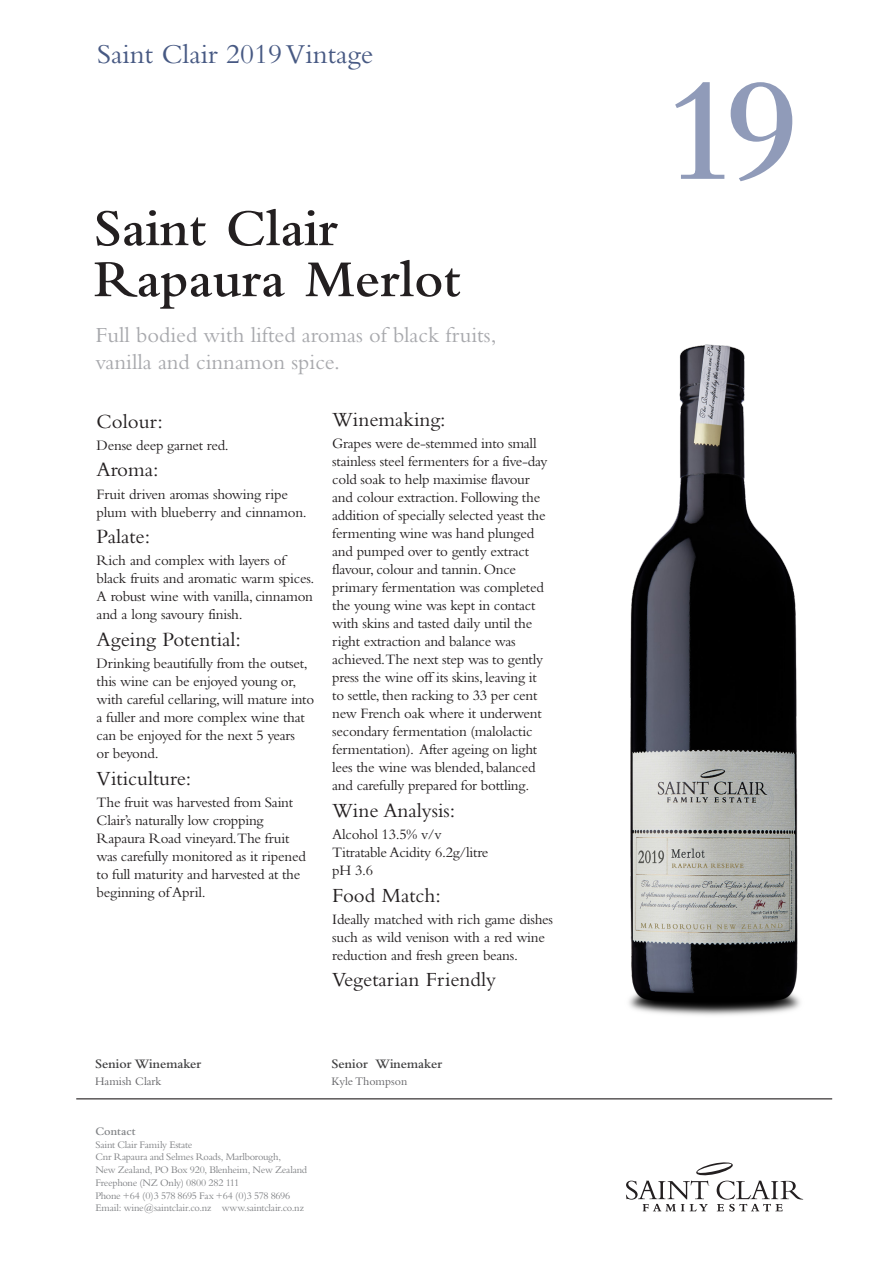
<style>
.page{position:relative;width:893px;height:1263px;background:#fff}
.page>*{position:absolute;margin:0;border:0;box-sizing:border-box;transform-origin:0 0}
.t1{font:600 151.5px "Bembo";color:#909bb9}
.Main_head{font:600 54px "Bembo";color:#231f20}
.t2{font:28.5px "Bembo";color:#475983}
.t3{font:22.5px/27px "Bembo";color:#a8a9ad}
.sub_heads{font:21px "Bembo";color:#231f20}
.sub_heads-2{font:15px/18px "Bembo";letter-spacing:-.015em;color:#231f20}
.t4{font:600 13.5px "Bembo";color:#3e3e3f}
.t5{font:12px "Bembo";color:#636366}
.Body_copy{font:600 12px "Bembo";color:#808285}
.Body_copy-2{font:10.5px/12.8px "Bembo";letter-spacing:-.025em;color:#808285}
</style>
<div class="page">
<hr style="left:76px;top:1098px;width:756px;height:1px;background:#231f20">
<svg style="left:626px;top:1162px;width:177px;height:49px"></svg>
<img style="left:629px;top:344px;width:172px;height:672px">
<p class="t2" style="left:97px;top:38px;width:277px">Saint Clair 2019 Vintage</p>
<p class="Main_head" style="left:94px;top:198px;width:246px">Saint Clair</p>
<p class="Main_head" style="left:94px;top:249px;width:368px">Rapaura Merlot</p>
<p class="t3" style="left:95px;top:321px;width:403px">Full bodied with lifted aromas of black fruits, vanilla and cinnamon spice.</p>
<p class="sub_heads" style="left:97px;top:409px;width:68px">Colour:</p>
<p class="sub_heads-2" style="left:97px;top:436px;width:134px">Dense deep garnet red.</p>
<p class="sub_heads" style="left:97px;top:457px;width:63px">Aroma:</p>
<p class="sub_heads-2" style="left:97px;top:485px;width:212px">Fruit driven aromas showing ripe plum with blueberry and cinnamon.</p>
<p class="sub_heads" style="left:97px;top:524px;width:55px">Palate:</p>
<p class="sub_heads-2" style="left:97px;top:551px;width:219px">Rich and complex with layers of black fruits and aromatic warm spices.<br>A robust wine with vanilla, cinnamon and a long savoury finish.</p>
<p class="sub_heads" style="left:97px;top:627px;width:146px">Ageing Potential:</p>
<p class="sub_heads-2" style="left:97px;top:654px;width:219px">Drinking beautifully from the outset, this wine can be enjoyed young or, with careful cellaring, will mature into a fuller and more complex wine that can be enjoyed for the next 5 years<br>or beyond.</p>
<p class="sub_heads" style="left:97px;top:766px;width:96px">Viticulture:</p>
<p class="sub_heads-2" style="left:97px;top:793px;width:211px">The fruit was harvested from Saint<br>Clair’s naturally low cropping<br>Rapaura Road vineyard.The fruit was carefully monitored as it ripened to full maturity and harvested at the beginning of April.</p>
<p class="sub_heads" style="left:332px;top:407px;width:115px">Winemaking:</p>
<p class="sub_heads-2" style="left:332px;top:434px;width:217px">Grapes were de-stemmed into small stainless steel fermenters for a five-day cold soak to help maximise flavour and colour extraction. Following the addition of specially selected yeast the fermenting wine was hand plunged and pumped over to gently extract flavour, colour and tannin. Once primary fermentation was completed the young wine was kept in contact with skins and tasted daily until the right extraction and balance was achieved.The next step was to gently press the wine off its skins, leaving it to settle, then racking to 33 per cent new French oak where it underwent secondary fermentation (malolactic fermentation). After ageing on light lees the wine was blended, balanced and carefully prepared for bottling.</p>
<p class="sub_heads" style="left:332px;top:798px;width:124px">Wine Analysis:</p>
<p class="sub_heads-2" style="left:332px;top:825px;width:111px">Alcohol 13.5% v/v</p>
<p class="sub_heads-2" style="left:332px;top:843px;width:158px">Titratable Acidity 6.2g/litre</p>
<p class="sub_heads-2" style="left:332px;top:861px;width:42px">pH 3.6</p>
<p class="sub_heads" style="left:332px;top:883px;width:110px">Food Match:</p>
<p class="sub_heads-2" style="left:332px;top:910px;width:222px">Ideally matched with rich game dishes such as wild venison with a red wine reduction and fresh green beans.</p>
<p class="sub_heads" style="left:332px;top:967px;width:165px">Vegetarian Friendly</p>
<p class="t4" style="left:95px;top:1056px;width:108px">Senior Winemaker</p>
<p class="t5" style="left:95px;top:1074px;width:68px">Hamish Clark</p>
<p class="Body_copy" style="left:95px;top:1124px;width:42px">Contact</p>
<p class="Body_copy-2" style="left:95px;top:1138px;width:99px">Saint Clair Family Estate</p>
<p class="Body_copy-2" style="left:95px;top:1150px;width:213px">Cnr Rapaura and Selmes Roads, Marlborough,<br>New Zealand, PO Box 920, Blenheim, New Zealand</p>
<p class="Body_copy-2" style="left:95px;top:1176px;width:196px">Freephone (NZ Only) 0800 282 111<br>Phone +64 (0)3 578 8695 Fax +64 (0)3 578 8696</p>
<p class="Body_copy-2" style="left:95px;top:1201px;width:210px">Email: wine@saintclair.co.nz www.saintclair.co.nz</p>
<p class="t4" style="left:331px;top:1056px;width:112px">Senior Winemaker</p>
<p class="t5" style="left:331px;top:1074px;width:77px">Kyle Thompson</p>
<p class="t1" style="left:664px;top:47px;width:139px">19</p>
</div>
